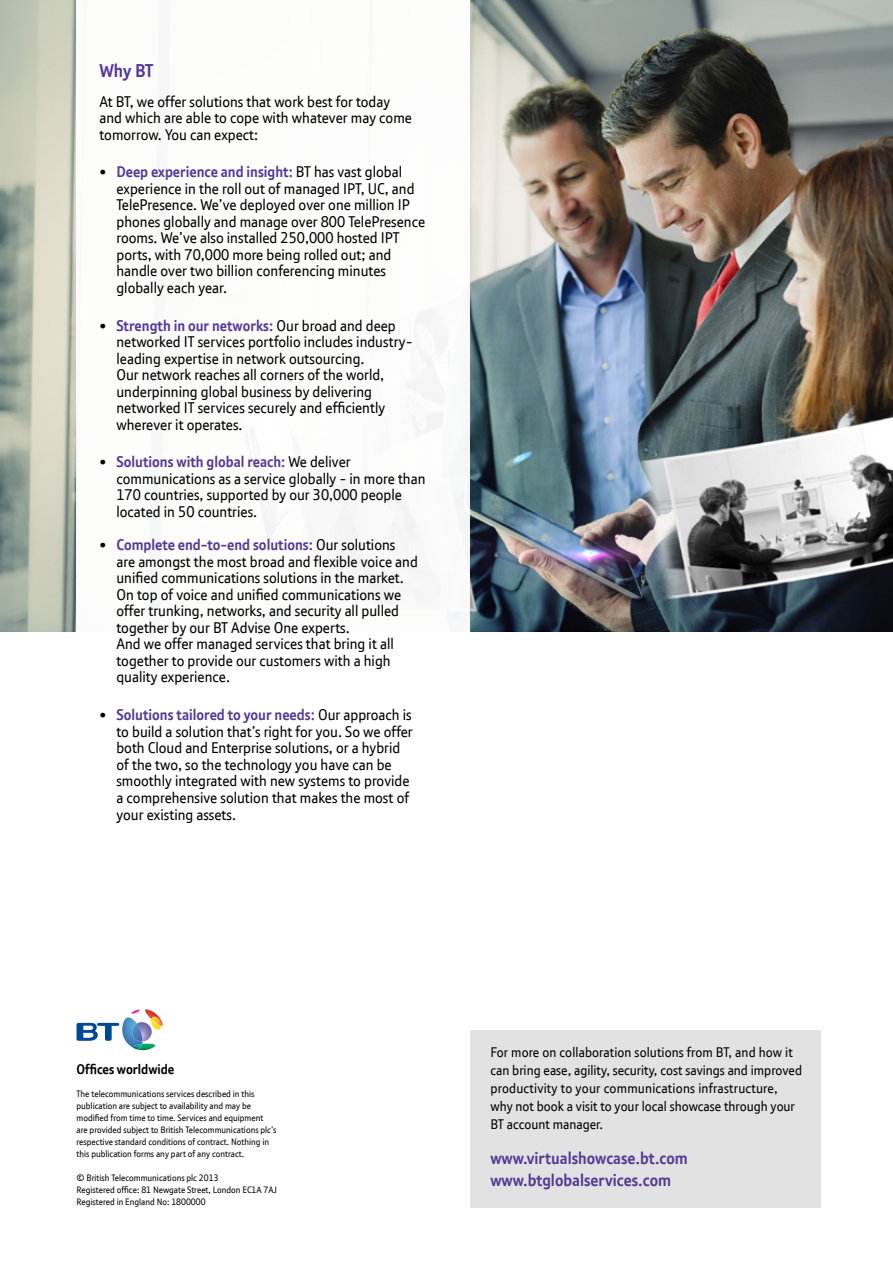
<style>
.page{position:relative;width:893px;height:1263px;background:#fff}
.page>*{position:absolute;margin:0;border:0;box-sizing:border-box;transform-origin:0 0}
.t1{font:700 18px "New BT";color:#55379b}
.t2{font:700 16.5px/22.2px "New BT";color:#553a96}
.t3{font:15px/16.5px "New BT";color:#010000}
.t4{font:13.5px/18px "New BT";color:#000}
.t5{font:700 13.5px "New BT";color:#000}
.t6{font:9px/12px "New BT";color:#000}
.s1{font-weight:700;color:#553a96}
</style>
<div class="page">
<img style="left:0;top:0;width:893px;height:631px">
<div style="left:77px;top:0;width:393px;height:699px;background:#fff"></div>
<svg style="left:77px;top:1009px;width:86px;height:41px"></svg>
<div style="left:470px;top:1030px;width:351px;height:178px;background:#e2e2e3"></div>
<p class="t1" style="left:99px;top:60px;width:55px">Why BT</p>
<p class="t3" style="left:99px;top:93px;width:314px">At BT, we offer solutions that work best for today and which are able to cope with whatever may come tomorrow. You can expect:</p>
<p class="t3" style="left:116px;top:163px;width:310px;text-indent:-17px">• <span class="s1">Deep experience and insight:</span> BT has vast global experience in the roll out of managed IPT, UC, and TelePresence. We’ve deployed over one million IP phones globally and manage over 800 TelePresence rooms. We’ve also installed 250,000 hosted IPT ports, with 70,000 more being rolled out; and handle over two billion conferencing minutes globally each year.</p>
<p class="t3" style="left:116px;top:317px;width:298px;text-indent:-17px">• <span class="s1">Strength in our networks:</span> Our broad and deep networked IT services portfolio includes industry&shy;leading expertise in network outsourcing.<br>Our network reaches all corners of the world, underpinning global business by delivering networked IT services securely and efficiently wherever it operates.</p>
<p class="t3" style="left:116px;top:453px;width:311px;text-indent:-17px">• <span class="s1">Solutions with global reach:</span> We deliver communications as a service globally - in more than 170 countries, supported by our 30,000 people located in 50 countries.</p>
<p class="t3" style="left:116px;top:536px;width:303px;text-indent:-17px">• <span class="s1">Complete end-to-end solutions:</span> Our solutions<br>are amongst the most broad and flexible voice and unified communications solutions in the market.<br>On top of voice and unified communications we offer trunking, networks, and security all pulled together by our BT Advise One experts.<br>And we offer managed services that bring it all together to provide our customers with a high quality experience.</p>
<p class="t3" style="left:116px;top:706px;width:298px;text-indent:-17px">• <span class="s1">Solutions tailored to your needs:</span> Our approach is to build a solution that’s right for you. So we offer both Cloud and Enterprise solutions, or a hybrid of the two, so the technology you have can be smoothly integrated with new systems to provide a comprehensive solution that makes the most of your existing assets.</p>
<p class="t5" style="left:77px;top:1060px;width:99px">Offices worldwide</p>
<p class="t6" style="left:77px;top:1088px;width:201px">The telecommunications services described in this publication are subject to availability and may be modified from time to time. Services and equipment are provided subject to British Telecommunications plc’s respective standard conditions of contract. Nothing in this publication forms any part of any contract.</p>
<p class="t6" style="left:77px;top:1172px;width:202px">© British Telecommunications plc 2013<br>Registered office: 81 Newgate Street, London EC1A 7AJ<br>Registered in England No: 1800000</p>
<p class="t4" style="left:490px;top:1042px;width:313px">For more on collaboration solutions from BT, and how it can bring ease, agility, security, cost savings and improved productivity to your communications infrastructure, why not book a visit to your local showcase through your BT account manager.</p>
<p class="t2" style="left:490px;top:1146px;width:199px">www.virtualshowcase.bt.com www.btglobalservices.com</p>
</div>
